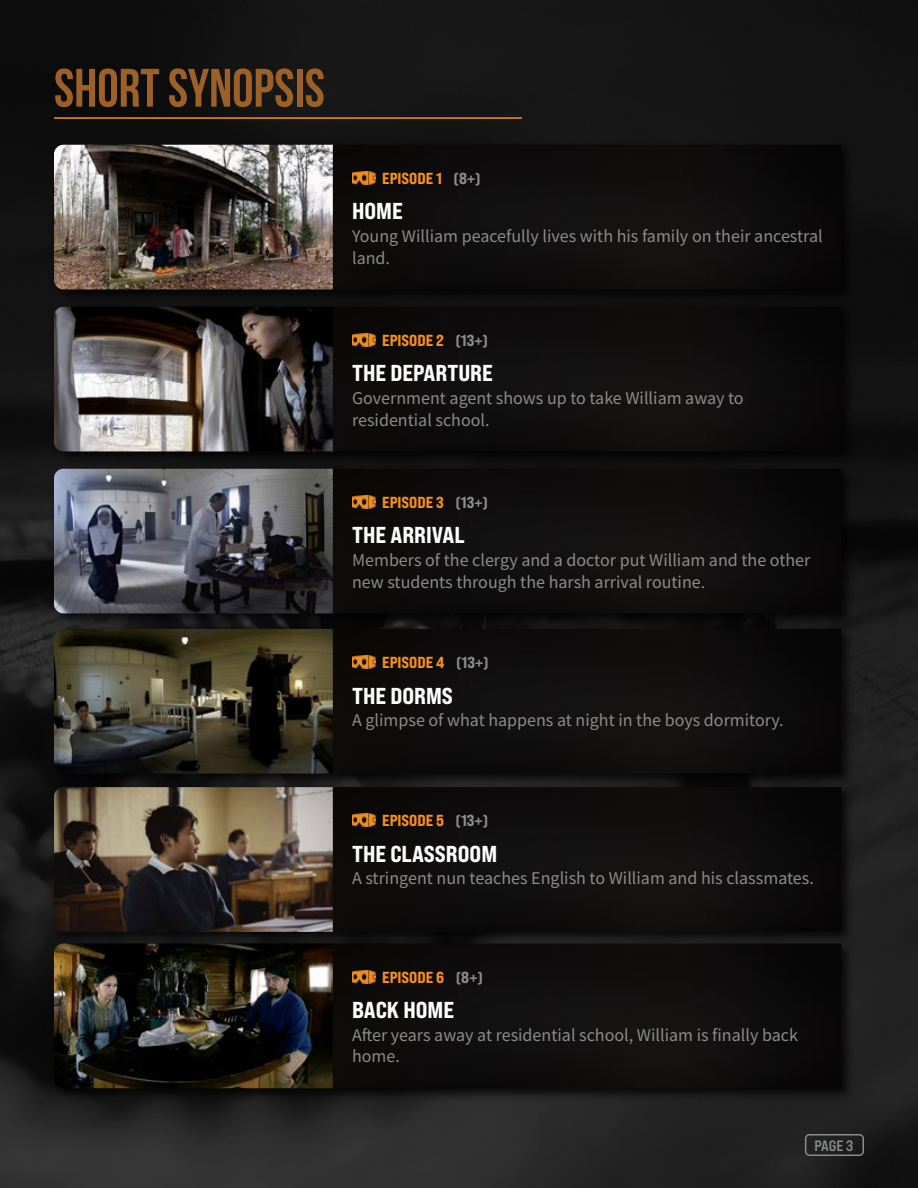
<style>
.page{position:relative;width:918px;height:1188px;background:#fff}
.page>*{position:absolute;margin:0;border:0;box-sizing:border-box;transform-origin:0 0}
.t1{font:700 54px "Bebas Neue";color:#9d6127}
.t2{font:22.95px "Bebas Neue Pro Exp Eb";color:#fff}
.t3{font:18px/21.6px "Source Sans Pro";color:#8a8c8e}
.t4{font:16.05px "Bebas Neue Pro Exp Eb";color:#f7901e}
.t5{font:15px "Bebas Neue Pro Exp Bd";color:#8a8c8e}
.s1{color:#8a8c8e}
</style>
<div class="page">
<img style="left:0;top:0;width:918px;height:1188px">
<hr style="left:54px;top:117px;width:468px;height:2px;background:#f7901e">
<div style="left:50px;top:141px;width:805px;height:162px;background:#0e0d0d"></div>
<img style="left:54px;top:145px;width:279px;height:144px">
<img style="left:352px;top:171px;width:24px;height:13px">
<div style="left:50px;top:303px;width:805px;height:162px;background:#0e0d0d"></div>
<img style="left:54px;top:307px;width:279px;height:144px">
<img style="left:352px;top:333px;width:24px;height:13px">
<div style="left:50px;top:465px;width:805px;height:162px;background:#000;opacity:.75"></div>
<div style="left:333px;top:469px;width:508px;height:144px;background:#0e0d0d"></div>
<img style="left:54px;top:469px;width:279px;height:144px">
<img style="left:352px;top:495px;width:24px;height:13px">
<div style="left:50px;top:625px;width:805px;height:162px;background:#000;opacity:.75"></div>
<div style="left:333px;top:629px;width:508px;height:145px;background:#0e0d0d"></div>
<img style="left:54px;top:629px;width:279px;height:145px">
<img style="left:352px;top:655px;width:24px;height:13px">
<div style="left:50px;top:783px;width:805px;height:162px;background:#000;opacity:.75"></div>
<div style="left:333px;top:787px;width:508px;height:145px;background:#0e0d0d"></div>
<img style="left:54px;top:787px;width:279px;height:145px">
<img style="left:352px;top:814px;width:24px;height:13px">
<div style="left:50px;top:940px;width:805px;height:162px;background:#000;opacity:.75"></div>
<div style="left:333px;top:944px;width:508px;height:144px;background:#0e0d0d"></div>
<img style="left:54px;top:944px;width:279px;height:144px">
<img style="left:352px;top:970px;width:24px;height:13px">
<div style="left:805px;top:1134px;width:59px;height:22px;border:2px solid #8a8c8e;border-radius:4px"></div>
<h1 class="t1" style="left:54px;top:58px;width:272px">SHORT SYNOPSIS</h1>
<p class="t4" style="left:382px;top:168px;width:100px">EPISODE 1 <span class="s1">(8+)</span></p>
<p class="t2" style="left:352px;top:197px;width:52px">HOME</p>
<p class="t3" style="left:352px;top:225px;width:472px">Young William peacefully lives with his family on their ancestral land.</p>
<p class="t4" style="left:382px;top:330px;width:107px">EPISODE 2 <span class="s1">(13+)</span></p>
<p class="t2" style="left:352px;top:359px;width:142px">THE DEPARTURE</p>
<p class="t3" style="left:352px;top:387px;width:393px">Government agent shows up to take William away to residential school.</p>
<p class="t4" style="left:382px;top:492px;width:107px">EPISODE 3 <span class="s1">(13+)</span></p>
<p class="t2" style="left:352px;top:521px;width:114px">THE ARRIVAL</p>
<p class="t3" style="left:352px;top:549px;width:460px">Members of the clergy and a doctor put William and the other new students through the harsh arrival routine.</p>
<p class="t4" style="left:382px;top:652px;width:108px">EPISODE 4 <span class="s1">(13+)</span></p>
<p class="t2" style="left:352px;top:681px;width:102px">THE DORMS</p>
<p class="t3" style="left:352px;top:709px;width:433px">A glimpse of what happens at night in the boys dormitory.</p>
<p class="t4" style="left:382px;top:811px;width:108px">EPISODE 5 <span class="s1">(13+)</span></p>
<p class="t2" style="left:352px;top:840px;width:147px">THE CLASSROOM</p>
<p class="t3" style="left:352px;top:868px;width:463px">A stringent nun teaches English to William and his classmates.</p>
<p class="t4" style="left:382px;top:967px;width:102px">EPISODE 6 <span class="s1">(8+)</span></p>
<p class="t2" style="left:352px;top:996px;width:104px">BACK HOME</p>
<p class="t3" style="left:352px;top:1024px;width:447px">After years away at residential school, William is finally back home.</p>
<p class="t5" style="left:815px;top:1136px;width:40px">PAGE 3</p>
</div>
